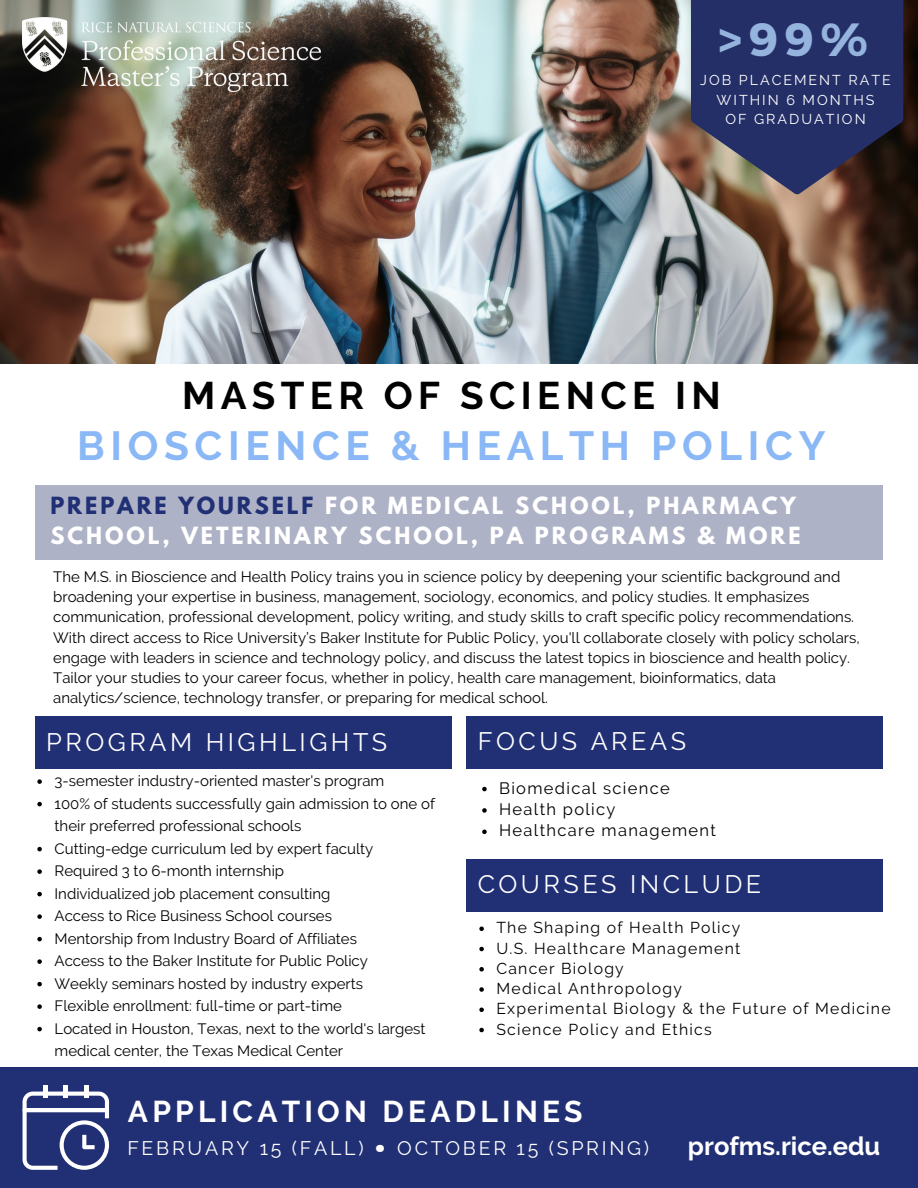
<style>
.page{position:relative;width:918px;height:1188px;background:#fff}
.page>*{position:absolute;margin:0;border:0;box-sizing:border-box;transform-origin:0 0}
.t1{font:700 46.5px "Montserrat";color:#95b4dd}
.t2{font:700 45.9px "Canva Sans";color:#fff}
.t3{font:700 40.5px "Raleway";letter-spacing:.14em;color:#8ab8f6}
.t4{font:700 38.4px "Raleway";letter-spacing:.14em;color:#000}
.t5{font:700 30px "Raleway";letter-spacing:.14em;color:#fff}
.t6{font:700 25.5px "Raleway";color:#fff}
.t7{font:25.2px "Raleway";letter-spacing:.14em;color:#fff}
.t8{font:700 24px "Raleway";letter-spacing:.14em;color:#fff}
.t9{font:700 21px/29.2px "League Spartan";letter-spacing:.14em;color:#fff}
.t10{font:19.5px "Raleway";letter-spacing:.14em;color:#fff}
.t11{font:16.5px "Raleway";letter-spacing:.08em;color:#000}
.t12{font:15.75px "Raleway";letter-spacing:.08em;color:#000}
.t13{font:15px/20.2px "Raleway";color:#000}
.t14{font:14.25px "Raleway";letter-spacing:.14em;color:#fff}
.s1{color:#212f74}
</style>
<div class="page">
<div style="left:35px;top:485px;width:848px;height:75px;background:#aeb2c7"></div>
<div style="left:35px;top:717px;width:416px;height:52px;background:#212f74"></div>
<img style="left:0;top:0;width:918px;height:364px">
<svg style="left:691px;top:0;width:212px;height:194px;background:#313660"></svg>
<svg style="left:37px;top:779px;width:5px;height:5px"></svg>
<svg style="left:37px;top:802px;width:5px;height:4px"></svg>
<svg style="left:37px;top:847px;width:5px;height:4px"></svg>
<svg style="left:37px;top:869px;width:5px;height:5px"></svg>
<svg style="left:37px;top:892px;width:5px;height:4px"></svg>
<svg style="left:37px;top:914px;width:5px;height:5px"></svg>
<svg style="left:37px;top:937px;width:5px;height:4px"></svg>
<svg style="left:37px;top:959px;width:5px;height:5px"></svg>
<svg style="left:37px;top:982px;width:5px;height:4px"></svg>
<svg style="left:37px;top:1004px;width:5px;height:5px"></svg>
<svg style="left:37px;top:1027px;width:5px;height:4px"></svg>
<div style="left:467px;top:859px;width:416px;height:52px;background:#212f74"></div>
<div style="left:467px;top:717px;width:416px;height:52px;background:#212f74"></div>
<div style="left:0;top:1068px;width:918px;height:120px;background:#212f74"></div>
<hr style="left:64px;top:1085px;width:4px;height:13px;background:#fff">
<hr style="left:84px;top:1085px;width:4px;height:13px;background:#fff">
<hr style="left:43px;top:1085px;width:4px;height:13px;background:#fff">
<svg style="left:23px;top:1092px;width:86px;height:78px"></svg>
<img style="left:23px;top:17px;width:298px;height:75px">
<svg style="left:482px;top:787px;width:5px;height:4px"></svg>
<svg style="left:482px;top:808px;width:5px;height:5px"></svg>
<svg style="left:482px;top:830px;width:5px;height:4px"></svg>
<svg style="left:479px;top:927px;width:5px;height:4px"></svg>
<svg style="left:479px;top:947px;width:5px;height:4px"></svg>
<svg style="left:479px;top:967px;width:5px;height:5px"></svg>
<svg style="left:479px;top:987px;width:5px;height:5px"></svg>
<svg style="left:479px;top:1008px;width:5px;height:4px"></svg>
<svg style="left:479px;top:1028px;width:5px;height:4px"></svg>
<p class="t1" style="left:719px;top:9px;width:151px">&gt;99%</p>
<p class="t14" style="left:700px;top:72px;width:192px">JOB PLACEMENT RATE</p>
<p class="t14" style="left:717px;top:91px;width:159px">WITHIN 6 MONTHS</p>
<p class="t14" style="left:725px;top:110px;width:142px">OF GRADUATION</p>
<p class="t4" style="left:182px;top:373px;width:540px">MASTER OF SCIENCE IN</p>
<p class="t3" style="left:77px;top:422px;width:750px">BIOSCIENCE &amp; HEALTH POLICY</p>
<p class="t9" style="left:50px;top:494px;width:752px"><span class="s1">PREPARE YOURSELF</span> FOR MEDICAL SCHOOL, PHARMACY<br>SCHOOL, VETERINARY SCHOOL, PA PROGRAMS &amp; MORE</p>
<p class="t13" style="left:53px;top:566px;width:808px">The M.S. in Bioscience and Health Policy trains you in science policy by deepening your scientific background and broadening your expertise in business, management, sociology, economics, and policy studies. It emphasizes communication, professional development, policy writing, and study skills to craft specific policy recommendations.<br>With direct access to Rice University’s Baker Institute for Public Policy, you'll collaborate closely with policy scholars, engage with leaders in science and technology policy, and discuss the latest topics in bioscience and health policy.<br>Tailor your studies to your career focus, whether in policy, health care management, bioinformatics, data analytics/science, technology transfer, or preparing for medical school.</p>
<p class="t7" style="left:46px;top:728px;width:342px">PROGRAM HIGHLIGHTS</p>
<p class="t13" style="left:55px;top:770px;width:382px;line-height:22.5px">3-semester industry-oriented master's program<br>100% of students successfully gain admission to one of their preferred professional schools</p>
<p class="t13" style="left:55px;top:838px;width:320px">Cutting-edge curriculum led by expert faculty</p>
<p class="t13" style="left:55px;top:861px;width:231px">Required 3 to 6-month internship</p>
<p class="t13" style="left:55px;top:883px;width:277px">Individualized job placement consulting</p>
<h1 class="t13" style="left:55px;top:906px;width:279px">Access to Rice Business School courses</h1>
<h6 class="t13" style="left:55px;top:928px;width:304px">Mentorship from Industry Board of Affiliates</h6>
<p class="t13" style="left:55px;top:951px;width:315px">Access to the Baker Institute for Public Policy</p>
<h3 class="t13" style="left:55px;top:973px;width:310px">Weekly seminars hosted by industry experts</h3>
<h4 class="t13" style="left:55px;top:996px;width:289px">Flexible enrollment: full-time or part-time</h4>
<h4 class="t13" style="left:55px;top:1017px;width:372px;line-height:22.5px">Located in Houston, Texas, next to the world's largest medical center, the Texas Medical Center</h4>
<h3 class="t7" style="left:478px;top:726px;width:210px">FOCUS AREAS</h3>
<p class="t8" style="left:519px;top:730px;width:281px">COURSES INCLUDE:</p>
<p class="t11" style="left:499px;top:778px;width:172px">Biomedical science</p>
<p class="t11" style="left:499px;top:799px;width:118px">Health policy</p>
<p class="t11" style="left:499px;top:821px;width:218px">Healthcare management</p>
<p class="t8" style="left:519px;top:859px;width:281px">COURSES INCLUDE:</p>
<p class="t7" style="left:478px;top:869px;width:285px">COURSES INCLUDE</p>
<h4 class="t12" style="left:496px;top:918px;width:245px">The Shaping of Health Policy</h4>
<p class="t12" style="left:496px;top:939px;width:246px">U.S. Healthcare Management</p>
<p class="t12" style="left:496px;top:959px;width:129px">Cancer Biology</p>
<p class="t12" style="left:496px;top:979px;width:187px">Medical Anthropology</p>
<p class="t12" style="left:496px;top:999px;width:396px">Experimental Biology &amp; the Future of Medicine</p>
<p class="t12" style="left:496px;top:1020px;width:217px">Science Policy and Ethics</p>
<p class="t5" style="left:128px;top:1093px;width:456px">APPLICATION DEADLINES</p>
<h3 class="t10" style="left:127px;top:1137px;width:238px">FEBRUARY 15 (FALL)</h3>
<h2 class="t2" style="left:374px;top:1103px;width:14px">.</h2>
<h3 class="t10" style="left:397px;top:1137px;width:253px">OCTOBER 15 (SPRING)</h3>
<p class="t6" style="left:688px;top:1131px;width:194px">profms.rice.edu</p>
</div>
